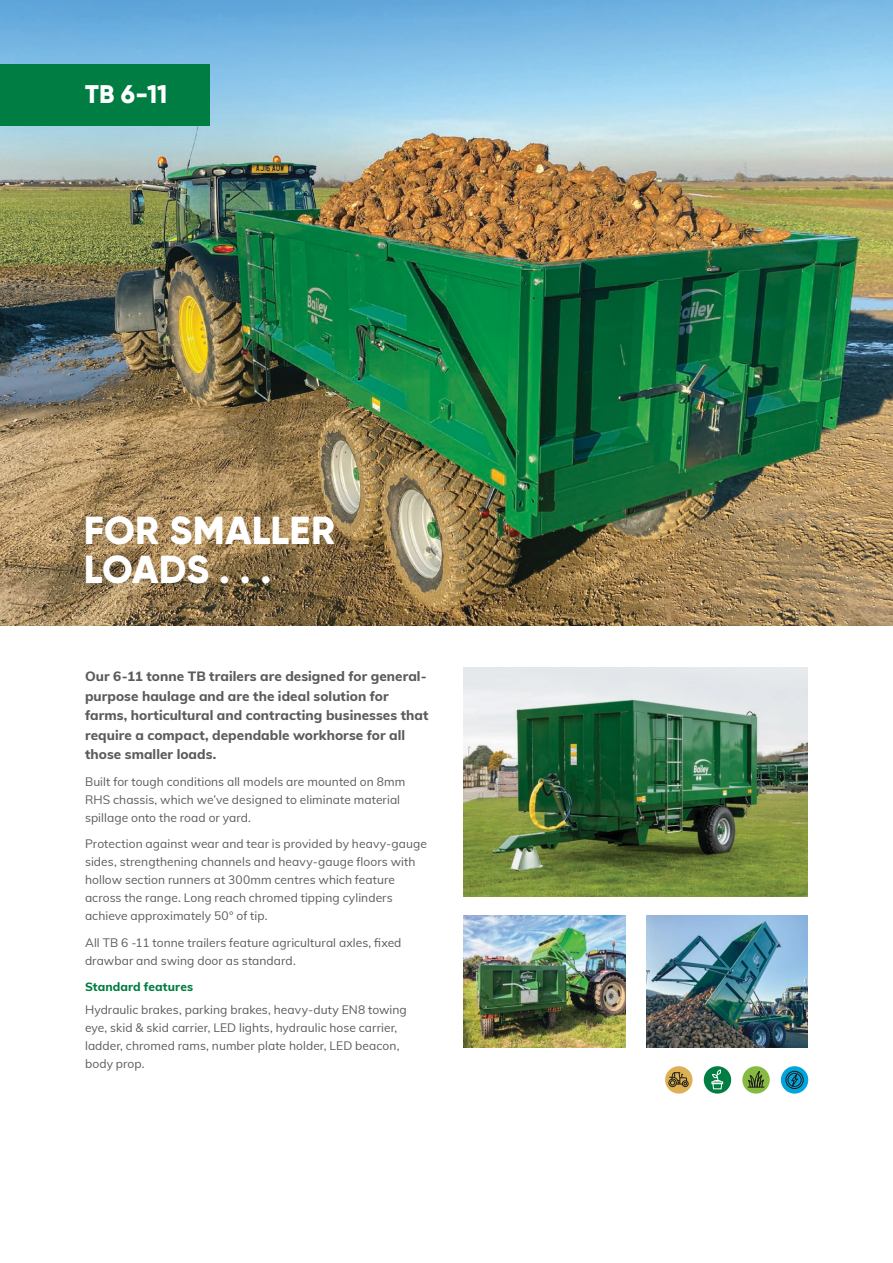
<style>
.page{position:relative;width:893px;height:1263px;background:#fff}
.page>*{position:absolute;margin:0;border:0;box-sizing:border-box;transform-origin:0 0}
.t1{font:800 39px/39px "Gilroy";letter-spacing:.005em;color:#fff}
.t2{font:800 25.5px "Gilroy";color:#fff}
.t3{font:800 13.5px/19.5px "Muli";letter-spacing:.005em;color:#5c5a5c}
.t4{font:12px/18px "Muli";letter-spacing:.005em;color:#5c5a5c}
.t5{font:800 12px "Muli";letter-spacing:.01em;color:#007d43}
</style>
<div class="page">
<img style="left:0;top:0;width:893px;height:625px">
<div style="left:0;top:64px;width:210px;height:61px;background:#007d43"></div>
<img style="left:463px;top:668px;width:345px;height:228px">
<img style="left:646px;top:916px;width:162px;height:131px">
<img style="left:463px;top:916px;width:162px;height:131px">
<div style="left:665px;top:1066px;width:27px;height:27px;background:#ddb054;border-radius:50%"></div>
<div style="left:668px;top:1079px;width:9px;height:8px;border:1px solid #1c1c1b;border-radius:50%"></div>
<div style="left:682px;top:1080px;width:6px;height:7px;border:1px solid #1c1c1b;border-radius:50%"></div>
<svg style="left:669px;top:1066px;width:18px;height:19px"></svg>
<div style="left:704px;top:1066px;width:27px;height:27px;background:#007d43;border-radius:50%"></div>
<svg style="left:712px;top:1069px;width:11px;height:20px"></svg>
<div style="left:742px;top:1066px;width:28px;height:27px;background:#87ba40;border-radius:50%"></div>
<svg style="left:748px;top:1071px;width:16px;height:17px"></svg>
<svg style="left:781px;top:1066px;width:27px;height:27px"></svg>
<div style="left:786px;top:1071px;width:17px;height:18px;border:1px solid #1c1c1b;border-radius:50%"></div>
<svg style="left:787px;top:1071px;width:15px;height:18px"></svg>
<h2 class="t2" style="left:85px;top:78px;width:84px">TB 6-11</h2>
<h1 class="t1" style="left:84px;top:511px;width:253px">FOR SMALLER<br>LOADS . . .</h1>
<p class="t3" style="left:85px;top:666px;width:345px">Our 6-11 tonne TB trailers are designed for general&shy;purpose haulage and are the ideal solution for farms, horticultural and contracting businesses that require a compact, dependable workhorse for all those smaller loads.</p>
<p class="t4" style="left:85px;top:772px;width:322px">Built for tough conditions all models are mounted on 8mm<br>RHS chassis, which we’ve designed to eliminate material spillage onto the road or yard.</p>
<p class="t4" style="left:85px;top:834px;width:343px">Protection against wear and tear is provided by heavy-gauge sides, strengthening channels and heavy-gauge floors with hollow section runners at 300mm centres which feature across the range. Long reach chromed tipping cylinders achieve approximately 50° of tip.</p>
<p class="t4" style="left:85px;top:933px;width:318px">All TB 6 -11 tonne trailers feature agricultural axles, fixed drawbar and swing door as standard.</p>
<p class="t5" style="left:85px;top:978px;width:110px">Standard features</p>
<p class="t4" style="left:85px;top:1000px;width:323px">Hydraulic brakes, parking brakes, heavy-duty EN8 towing eye, skid &amp; skid carrier, LED lights, hydraulic hose carrier, ladder, chromed rams, number plate holder, LED beacon, body prop.</p>
</div>
